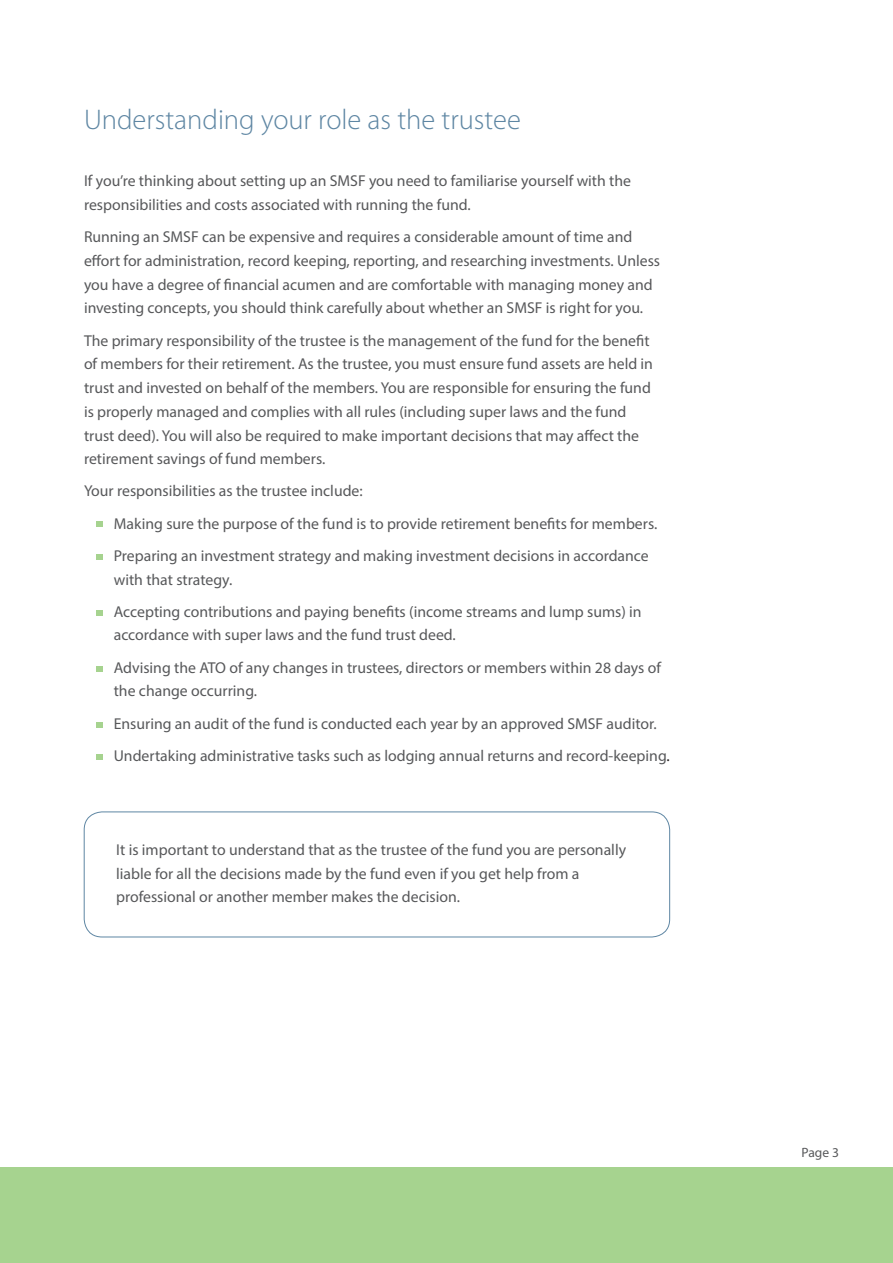
<style>
.page{position:relative;width:893px;height:1263px;background:#fff}
.page>*{position:absolute;margin:0;border:0;box-sizing:border-box;transform-origin:0 0}
.t1{font:300 28.5px "Myriad Pro";color:#5e86a3}
.t2{font:15.75px/23.7px "Myriad Pro";color:#57585a}
.t3{font:13.5px "Myriad Pro";color:#57585a}
.s1{color:#231f20}
</style>
<div class="page">
<div style="left:0;top:1167px;width:893px;height:96px;background:#a6d38f"></div>
<div style="left:84px;top:812px;width:586px;height:125px;border:1px solid #5e86a3;border-radius:18px"></div>
<svg style="left:96px;top:522px;width:7px;height:5px"></svg>
<svg style="left:96px;top:554px;width:7px;height:5px"></svg>
<svg style="left:96px;top:610px;width:7px;height:5px"></svg>
<svg style="left:96px;top:666px;width:7px;height:5px"></svg>
<svg style="left:96px;top:722px;width:7px;height:5px"></svg>
<svg style="left:96px;top:754px;width:7px;height:5px"></svg>
<h1 class="t1" style="left:84px;top:104px;width:438px">Understanding your role as the trustee</h1>
<p class="t2" style="left:84px;top:169px;width:549px">If you’re thinking about setting up an SMSF you need to familiarise yourself with the responsibilities and costs associated with running the fund.</p>
<p class="t2" style="left:84px;top:225px;width:578px">Running an SMSF can be expensive and requires a considerable amount of time and effort for administration, record keeping, reporting, and researching investments. Unless you have a degree of financial acumen and are comfortable with managing money and investing concepts, you should think carefully about whether an SMSF is right for you.</p>
<p class="t2" style="left:84px;top:328px;width:570px">The primary responsibility of the trustee is the management of the fund for the benefit of members for their retirement. As the trustee, you must ensure fund assets are held in trust and invested on behalf of the members. You are responsible for ensuring the fund is properly managed and complies with all rules (including super laws and the fund trust deed). You will also be required to make important decisions that may affect the retirement savings of fund members.</p>
<p class="t2" style="left:114px;top:475px;width:545px;line-height:32.2px;text-indent:-30px">Your responsibilities as the trustee include:<br>Making sure the purpose of the fund is to provide retirement benefits for members.<br>Preparing an investment strategy and making investment decisions in accordance</p>
<p class="t2" style="left:114px;top:563px;width:529px;line-height:32.2px">with that strategy.<br>Accepting contributions and paying benefits (income streams and lump sums) in</p>
<p class="t2" style="left:114px;top:619px;width:549px;line-height:32.2px">accordance with super laws and the fund trust deed.<br>Advising the ATO of any changes in trustees, directors or members within 28 days of</p>
<p class="t2" style="left:114px;top:675px;width:558px;line-height:32.2px">the change occurring.<br>Ensuring an audit of the fund is conducted each year by an approved SMSF auditor.<br>Undertaking administrative tasks such as lodging annual returns and record-keeping<span class="s1">.</span></p>
<p class="t2" style="left:116px;top:837px;width:512px">It is important to understand that as the trustee of the fund you are personally liable for all the decisions made by the fund even if you get help from a professional or another member makes the decision.</p>
<p class="t3" style="left:801px;top:1144px;width:39px">Page 3</p>
</div>
